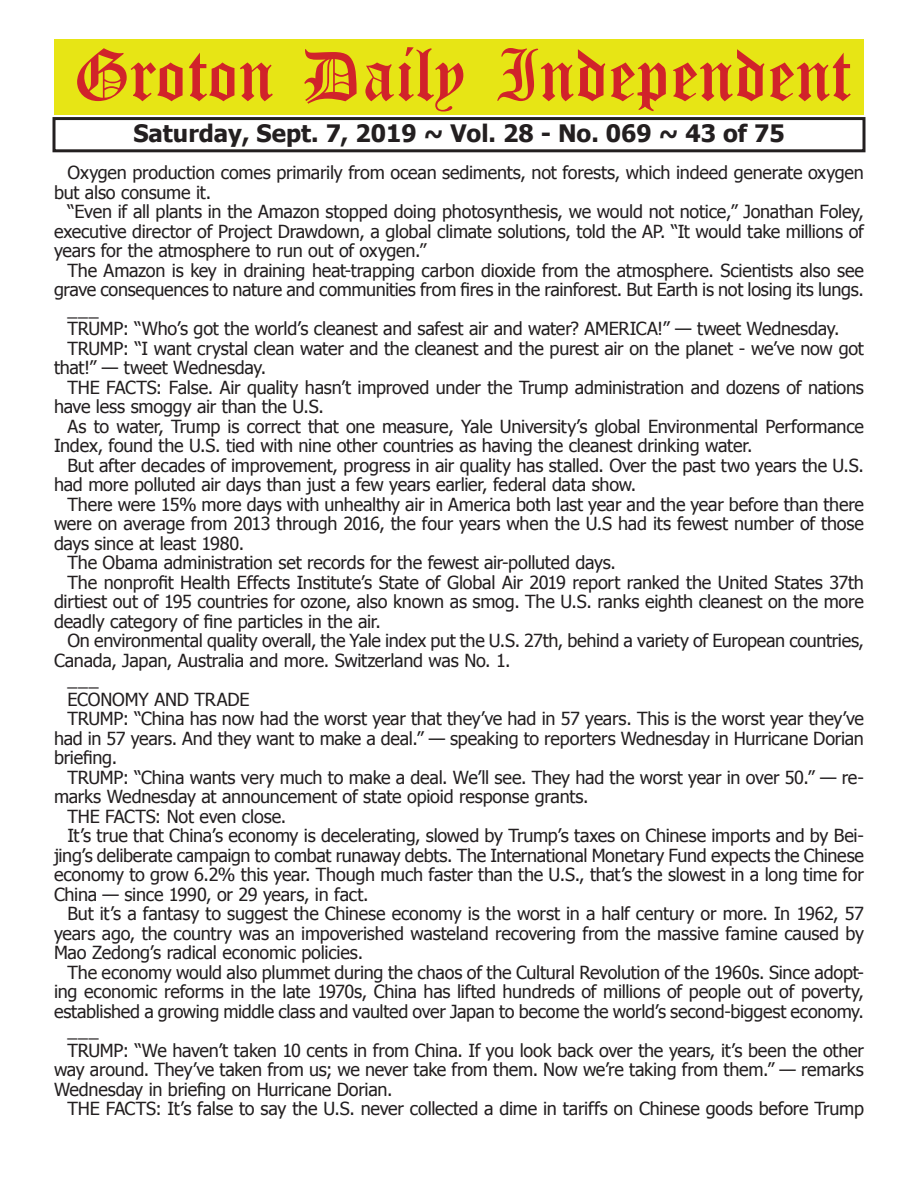
<style>
.page{position:relative;width:918px;height:1188px;background:#fff}
.page>*{position:absolute;margin:0;border:0;box-sizing:border-box;transform-origin:0 0}
.t1{font:54px "Old English Five";color:#d1232a}
.t2{font:700 24px "Tahoma";color:#231f20}
.t3{font:18px/19.5px "Tahoma";letter-spacing:-.015em;color:#231f20}
</style>
<div class="page">
<div style="left:52px;top:117px;width:814px;height:35px;border:3px solid #231f20"></div>
<div style="left:54px;top:40px;width:810px;height:75px;background:#e7e515"></div>
<h1 class="t1" style="left:73px;top:50px;width:779px">Groton Daily Independent</h1>
<h2 class="t2" style="left:133px;top:116px;width:653px">Saturday, Sept. 7, 2019 ~ Vol. 28 - No. 069 ~ 43 of 75</h2>
<p class="t3" style="left:54px;top:162px;width:812px;text-indent:14px">Oxygen production comes primarily from ocean sediments, not forests, which indeed generate oxygen but also consume it.</p>
<p class="t3" style="left:54px;top:201px;width:812px;text-align:justify;text-indent:14px">“Even if all plants in the Amazon stopped doing photosynthesis, we would not notice,” Jonathan Foley, executive director of Project Drawdown, a global climate solutions, told the AP. “It would take millions of years for the atmosphere to run out of oxygen.”</p>
<p class="t3" style="left:68px;top:260px;width:798px">The Amazon is key in draining heat-trapping carbon dioxide from the atmosphere. Scientists also see</p>
<p class="t3" style="left:54px;top:279px;width:812px">grave consequences to nature and communities from fires in the rainforest. But Earth is not losing its lungs.</p>
<p class="t3" style="left:68px;top:299px;width:33px">___</p>
<p class="t3" style="left:68px;top:318px;width:774px">TRUMP: “Who’s got the world’s cleanest and safest air and water? AMERICA!” — tweet Wednesday.</p>
<p class="t3" style="left:68px;top:338px;width:798px">TRUMP: “I want crystal clean water and the cleanest and the purest air on the planet - we’ve now got</p>
<p class="t3" style="left:54px;top:357px;width:214px">that!” — tweet Wednesday.</p>
<p class="t3" style="left:68px;top:377px;width:798px">THE FACTS: False. Air quality hasn’t improved under the Trump administration and dozens of nations</p>
<p class="t3" style="left:54px;top:396px;width:272px">have less smoggy air than the U.S.</p>
<p class="t3" style="left:68px;top:416px;width:798px">As to water, Trump is correct that one measure, Yale University’s global Environmental Performance</p>
<p class="t3" style="left:54px;top:435px;width:700px">Index, found the U.S. tied with nine other countries as having the cleanest drinking water.</p>
<p class="t3" style="left:68px;top:455px;width:798px">But after decades of improvement, progress in air quality has stalled. Over the past two years the U.S.</p>
<p class="t3" style="left:54px;top:474px;width:584px">had more polluted air days than just a few years earlier, federal data show.</p>
<p class="t3" style="left:68px;top:494px;width:798px">There were 15% more days with unhealthy air in America both last year and the year before than there</p>
<p class="t3" style="left:54px;top:513px;width:811px">were on average from 2013 through 2016, the four years when the U.S had its fewest number of those</p>
<p class="t3" style="left:54px;top:533px;width:192px">days since at least 1980.</p>
<p class="t3" style="left:68px;top:552px;width:550px">The Obama administration set records for the fewest air-polluted days.</p>
<p class="t3" style="left:68px;top:572px;width:798px">The nonprofit Health Effects Institute’s State of Global Air 2019 report ranked the United States 37th</p>
<p class="t3" style="left:54px;top:591px;width:811px">dirtiest out of 195 countries for ozone, also known as smog. The U.S. ranks eighth cleanest on the more</p>
<p class="t3" style="left:54px;top:611px;width:329px">deadly category of fine particles in the air.</p>
<p class="t3" style="left:68px;top:630px;width:798px">On environmental quality overall, the Yale index put the U.S. 27th, behind a variety of European countries,</p>
<p class="t3" style="left:54px;top:650px;width:458px">Canada, Japan, Australia and more. Switzerland was No. 1.</p>
<p class="t3" style="left:68px;top:669px;width:33px">___</p>
<p class="t3" style="left:68px;top:689px;width:183px">ECONOMY AND TRADE</p>
<p class="t3" style="left:68px;top:708px;width:798px">TRUMP: “China has now had the worst year that they’ve had in 57 years. This is the worst year they’ve</p>
<p class="t3" style="left:54px;top:728px;width:812px">had in 57 years. And they want to make a deal.” — speaking to reporters Wednesday in Hurricane Dorian</p>
<p class="t3" style="left:54px;top:747px;width:65px">briefing.</p>
<p class="t3" style="left:68px;top:766px;width:798px">TRUMP: “China wants very much to make a deal. We’ll see. They had the worst year in over 50.” — re-</p>
<p class="t3" style="left:54px;top:786px;width:536px">marks Wednesday at announcement of state opioid response grants.</p>
<p class="t3" style="left:68px;top:805px;width:220px">THE FACTS: Not even close.</p>
<p class="t3" style="left:68px;top:825px;width:798px">It’s true that China’s economy is decelerating, slowed by Trump’s taxes on Chinese imports and by Bei-</p>
<p class="t3" style="left:54px;top:844px;width:812px">jing’s deliberate campaign to combat runaway debts. The International Monetary Fund expects the Chinese</p>
<p class="t3" style="left:54px;top:864px;width:812px">economy to grow 6.2% this year. Though much faster than the U.S., that’s the slowest in a long time for</p>
<p class="t3" style="left:54px;top:883px;width:316px">China — since 1990, or 29 years, in fact.</p>
<p class="t3" style="left:68px;top:903px;width:798px">But it’s a fantasy to suggest the Chinese economy is the worst in a half century or more. In 1962, 57</p>
<p class="t3" style="left:54px;top:922px;width:811px">years ago, the country was an impoverished wasteland recovering from the massive famine caused by</p>
<p class="t3" style="left:54px;top:942px;width:311px">Mao Zedong’s radical economic policies.</p>
<p class="t3" style="left:68px;top:961px;width:798px">The economy would also plummet during the chaos of the Cultural Revolution of the 1960s. Since adopt-</p>
<p class="t3" style="left:54px;top:981px;width:811px">ing economic reforms in the late 1970s, China has lifted hundreds of millions of people out of poverty,</p>
<p class="t3" style="left:54px;top:1000px;width:812px">established a growing middle class and vaulted over Japan to become the world’s second-biggest economy.</p>
<p class="t3" style="left:68px;top:1020px;width:33px">___</p>
<p class="t3" style="left:68px;top:1039px;width:798px">TRUMP: “We haven’t taken 10 cents in from China. If you look back over the years, it’s been the other</p>
<p class="t3" style="left:54px;top:1059px;width:811px">way around. They’ve taken from us; we never take from them. Now we’re taking from them.” — remarks</p>
<p class="t3" style="left:54px;top:1078px;width:340px">Wednesday in briefing on Hurricane Dorian.</p>
<p class="t3" style="left:68px;top:1098px;width:798px">THE FACTS: It’s false to say the U.S. never collected a dime in tariffs on Chinese goods before Trump</p>
</div>
